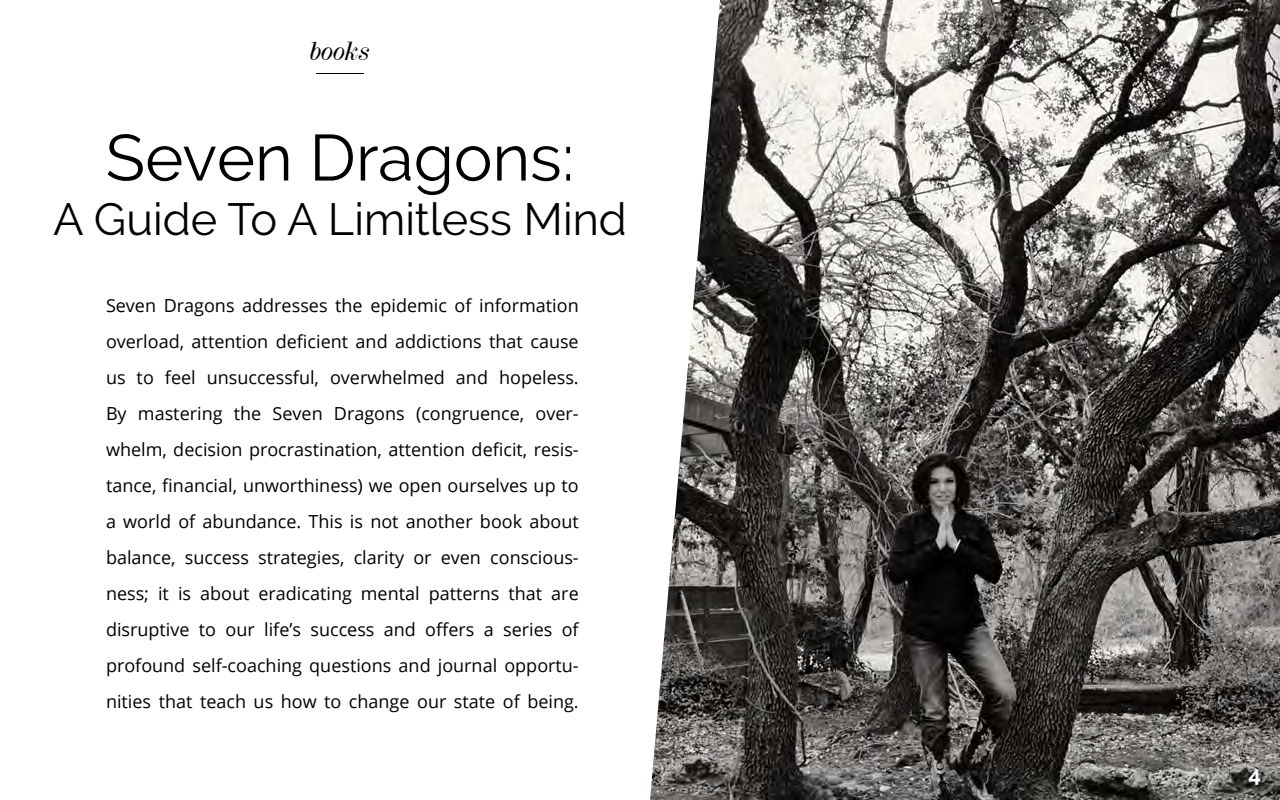
<style>
.page{position:relative;width:1280px;height:800px;background:#fff}
.page>*{position:absolute;margin:0;border:0;box-sizing:border-box;transform-origin:0 0}
.t1{font:65px "Raleway";color:#000}
.t2{font:45px "Raleway";color:#000}
.t3{font:italic 30px "Dubiel";color:#010000}
.t4{font:700 22px "Raleway";color:#fff}
.t5{font:18px/36px "Open Sans";color:#000;text-align:justify}
</style>
<div class="page">
<img style="left:720px;top:0;width:560px;height:800px">
<svg style="left:650px;top:2px;width:70px;height:798px"></svg>
<hr style="left:316px;top:73px;width:48px;height:1px;background:#000">
<h3 class="t3" style="left:310px;top:36px;width:62px">books</h3>
<h1 class="t1" style="left:105px;top:120px;width:471px">Seven Dragons:</h1>
<h2 class="t2" style="left:53px;top:193px;width:575px">A Guide To A Limitless Mind</h2>
<p class="t5" style="left:106px;top:287px;width:474px">Seven Dragons addresses the epidemic of information overload, attention deficient and addictions that cause us to feel unsuccessful, overwhelmed and hopeless.<br>By mastering the Seven Dragons (congruence, over&shy;whelm, decision procrastination, attention deficit, resis&shy;tance, financial, unworthiness) we open ourselves up to a world of abundance. This is not another book about balance, success strategies, clarity or even conscious&shy;ness; it is about eradicating mental patterns that are disruptive to our life’s success and offers a series of profound self-coaching questions and journal opportu&shy;nities that teach us how to change our state of being.</p>
<p class="t4" style="left:1249px;top:761px;width:14px">4</p>
</div>
